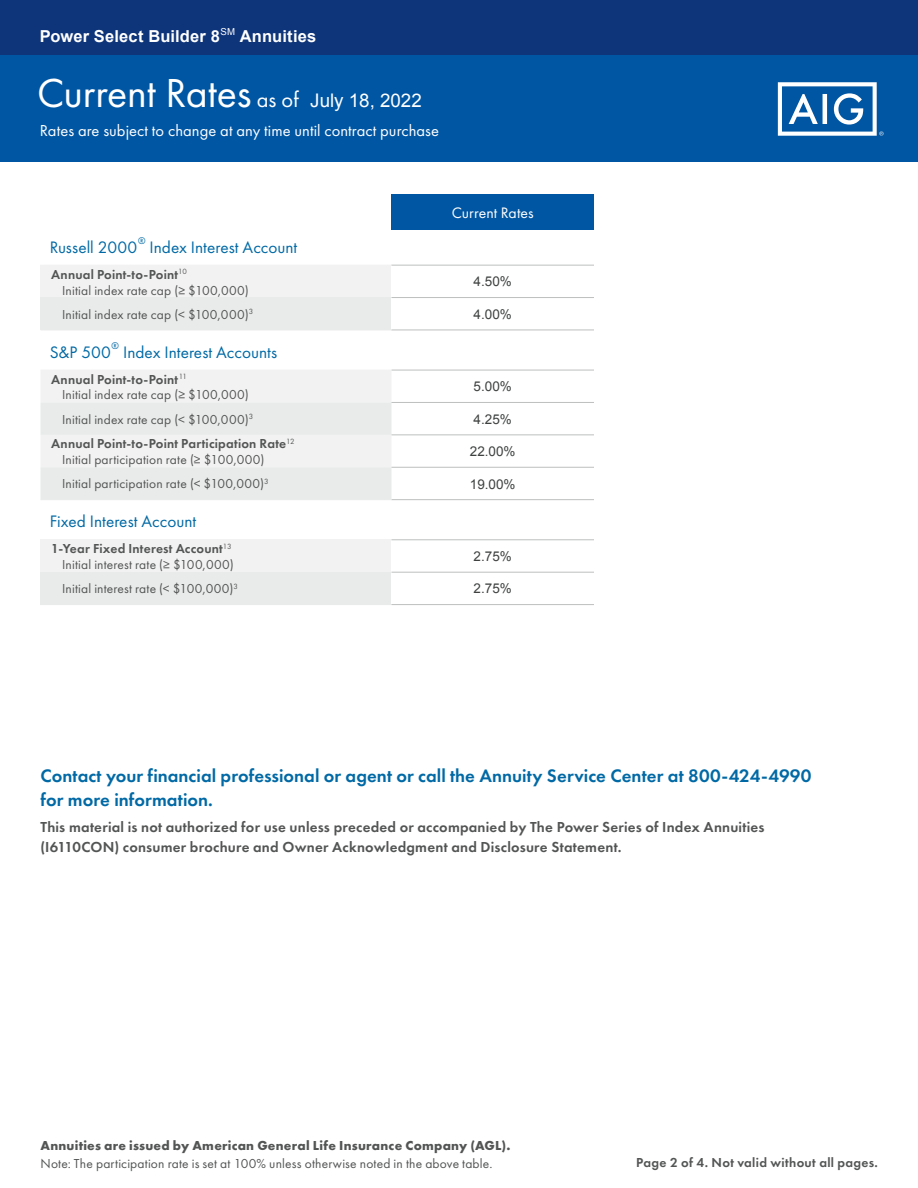
<style>
.page{position:relative;width:918px;height:1188px;background:#fff}
.page>*{position:absolute;margin:0;border:0;box-sizing:border-box;transform-origin:0 0}
.t1{font:42px "Futura PT";letter-spacing:-.005em;color:#fff}
.t2{font:600 18.75px/24px "Futura PT";color:#0069a5}
.t3{font:18.75px "Arial";color:#fff}
.t4{font:17.25px "Futura PT";color:#0069a5}
.t5{font:16.5px "Futura PT";letter-spacing:.005em;color:#fff}
.t6{font:700 16.5px "Arial";letter-spacing:.01em;color:#fff}
.t7{font:15.75px "Futura PT";letter-spacing:.005em;color:#fff}
.t8{font:600 15px/19.5px "Futura PT";letter-spacing:.015em;color:#535454}
.t9{font:13.5px/15.8px "Futura PT";letter-spacing:.015em;color:#535454}
.t10{font:600 13.5px/24.5px "Futura PT";letter-spacing:.02em;color:#535454}
.t11{font:700 13.5px "Futura PT";letter-spacing:.015em;color:#535454}
.t12{font:13.5px "Arial";color:#3f4141}
.t13{font:10.05px "Futura PT";color:#0069a5}
.s1{font-size:22.5px}
.s2{font-weight:600}
.s3{font-weight:400}
</style>
<div class="page">
<div style="left:0;top:0;width:918px;height:60px;background:#0e3479"></div>
<div style="left:40px;top:265px;width:352px;height:33px;background:#f2f2f2"></div>
<div style="left:40px;top:298px;width:352px;height:32px;background:#e9eaea"></div>
<hr style="left:40px;top:330px;width:352px;height:1px;background:#e9eaea">
<hr style="left:392px;top:265px;width:202px;height:1px;background:#bdbebe">
<hr style="left:392px;top:297px;width:202px;height:1px;background:#bdbebe">
<hr style="left:392px;top:330px;width:202px;height:1px;background:#bdbebe">
<svg style="left:40px;top:371px;width:352px;height:128px"></svg>
<hr style="left:392px;top:370px;width:202px;height:1px;background:#bdbebe">
<hr style="left:392px;top:402px;width:202px;height:1px;background:#bdbebe">
<hr style="left:392px;top:434px;width:202px;height:1px;background:#bdbebe">
<hr style="left:392px;top:467px;width:202px;height:1px;background:#bdbebe">
<hr style="left:392px;top:499px;width:202px;height:1px;background:#bdbebe">
<hr style="left:40px;top:370px;width:352px;height:1px;background:#f2f2f2">
<hr style="left:40px;top:499px;width:352px;height:1px;background:#e9eaea">
<div style="left:40px;top:540px;width:352px;height:32px;background:#f2f2f2"></div>
<div style="left:40px;top:572px;width:352px;height:33px;background:#e9eaea"></div>
<hr style="left:40px;top:539px;width:352px;height:1px;background:#f2f2f2">
<hr style="left:392px;top:539px;width:202px;height:1px;background:#bdbebe">
<hr style="left:392px;top:572px;width:202px;height:1px;background:#bdbebe">
<hr style="left:392px;top:604px;width:202px;height:1px;background:#bdbebe">
<div style="left:392px;top:194px;width:202px;height:36px;background:#0056a3"></div>
<div style="left:0;top:55px;width:918px;height:107px;background:#0056a3"></div>
<svg style="left:778px;top:82px;width:106px;height:54px"></svg>
<p class="t6" style="left:40px;top:25px;width:278px">Power Select Builder 8<sup>SM</sup> Annuities</p>
<h1 class="t1" style="left:37px;top:68px;width:263px">Current Rates <span class="s1">as of</span></h1>
<p class="t5" style="left:40px;top:121px;width:401px">Rates are subject to change at any time until contract purchase</p>
<h2 class="t3" style="left:310px;top:89px;width:113px">July 18, 2022</h2>
<p class="t4" style="left:50px;top:237px;width:89px">Russell 2000</p>
<p class="t13" style="left:138px;top:235px;width:9px">®</p>
<p class="t4" style="left:149px;top:237px;width:149px">Index Interest Account</p>
<p class="t9" style="left:62px;top:266px;width:188px;text-indent:-11px"><span class="s2">Annual Point-to-Point</span><sup>10<br></sup>Initial index rate cap (≥ $100,000)</p>
<p class="t9" style="left:62px;top:306px;width:193px">Initial index rate cap (&lt; $100,000)<sup>3</sup></p>
<p class="t4" style="left:50px;top:342px;width:63px">S&amp;P 500</p>
<p class="t13" style="left:112px;top:340px;width:9px">®</p>
<p class="t4" style="left:123px;top:342px;width:156px">Index Interest Accounts</p>
<p class="t9" style="left:62px;top:371px;width:188px;text-indent:-11px"><span class="s2">Annual Point-to-Point</span><sup>11<br></sup>Initial index rate cap (≥ $100,000)</p>
<p class="t10" style="left:51px;top:407px;width:245px;text-indent:11px"><span class="s3">Initial index rate cap (&lt; $100,000)</span><sup>3<br></sup>Annual Point-to-Point Participation Rate<sup>12</sup></p>
<p class="t9" style="left:62px;top:447px;width:208px;line-height:24.3px">Initial participation rate (≥ $100,000)<br>Initial participation rate (&lt; $100,000)<sup>3</sup></p>
<p class="t4" style="left:50px;top:511px;width:148px">Fixed Interest Account</p>
<p class="t9" style="left:51px;top:541px;width:184px;text-align:right"><span class="s2">1-Year Fixed Interest Account</span><sup>13<br></sup>Initial interest rate (≥ $100,000)</p>
<p class="t9" style="left:62px;top:581px;width:177px">Initial interest rate (&lt; $100,000)<sup>3</sup></p>
<p class="t7" style="left:452px;top:203px;width:84px">Current Rates</p>
<p class="t12" style="left:474px;top:273px;width:40px">4.50%</p>
<p class="t12" style="left:474px;top:305px;width:40px">4.00%</p>
<p class="t12" style="left:474px;top:378px;width:40px">5.00%</p>
<p class="t12" style="left:474px;top:410px;width:40px">4.25%</p>
<p class="t12" style="left:470px;top:443px;width:47px">22.00%</p>
<p class="t12" style="left:470px;top:475px;width:47px">19.00%</p>
<p class="t12" style="left:474px;top:548px;width:40px">2.75%</p>
<p class="t12" style="left:474px;top:580px;width:40px">2.75%</p>
<h2 class="t2" style="left:40px;top:764px;width:773px">Contact your financial professional or agent or call the Annuity Service Center at 800-424-4990 for more information.</h2>
<p class="t8" style="left:40px;top:817px;width:726px">This material is not authorized for use unless preceded or accompanied by The Power Series of Index Annuities (I6110CON) consumer brochure and Owner Acknowledgment and Disclosure Statement.</p>
<p class="t11" style="left:40px;top:1137px;width:471px">Annuities are issued by American General Life Insurance Company (AGL).</p>
<p class="t9" style="left:41px;top:1155px;width:454px">Note: The participation rate is set at 100% unless otherwise noted in the above table.</p>
<p class="t10" style="left:636px;top:1151px;width:243px">Page 2 of 4. Not valid without all pages.</p>
</div>
